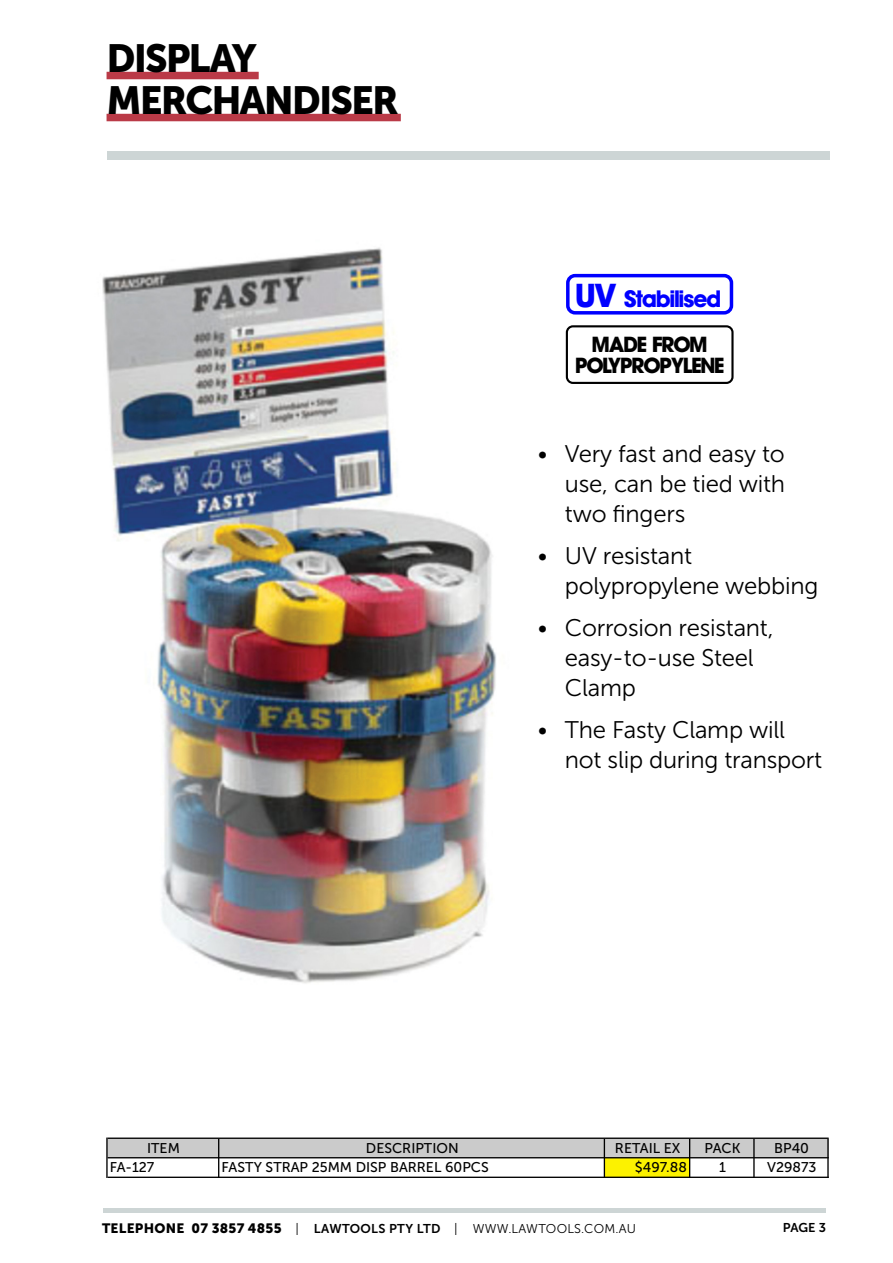
<style>
.page{position:relative;width:893px;height:1263px;background:#fff}
.page>*{position:absolute;margin:0;border:0;box-sizing:border-box;transform-origin:0 0}
.t1{font:39px/42px "Museo Sans 900";letter-spacing:-.05em;color:#000}
.t2{font:24px/30px "Museo Sans 300";letter-spacing:-.01em;color:#000}
.t3{font:22.8px "Avant G Bold";color:#00f}
.t4{font:21px/21px "Avant G Bold";color:#000;text-align:center}
.t5{font:14.1px "Museo Sans 500";color:#000}
.t6{font:12.75px "Museo Sans 300";letter-spacing:.02em;color:#000}
.t7{font:12.75px "Museo Sans 700";color:#000}
.s1{font-size:31.95px}
.s2{font-family:"Museo Sans 900";font-size:13.5px}
.s3{font-family:"Museo Sans 700"}
</style>
<div class="page">
<hr style="left:103px;top:1208px;width:723px;height:4px;background:#cdd5d5">
<div style="left:107px;top:72px;width:152px;height:7px;background:#ba3a47"></div>
<div style="left:107px;top:114px;width:294px;height:7px;background:#ba3a47"></div>
<div style="left:107px;top:151px;width:722px;height:9px;background:#cdd5d5"></div>
<img style="left:102px;top:247px;width:395px;height:737px">
<svg style="left:565px;top:273px;width:169px;height:111px"></svg>
<div style="left:567px;top:326px;width:165px;height:57px;background:#fff;border-radius:6px"></div>
<div style="left:566px;top:325px;width:168px;height:59px;border:2px solid #000;border-radius:6px"></div>
<div style="left:107px;top:1138px;width:721px;height:20px;background:#cbcbcb"></div>
<div style="left:604px;top:1158px;width:86px;height:19px;background:#fcf200"></div>
<hr style="left:106px;top:1137px;width:2px;height:41px;background:#000">
<hr style="left:218px;top:1139px;width:1px;height:39px;background:#000">
<hr style="left:604px;top:1139px;width:1px;height:39px;background:#000">
<hr style="left:689px;top:1139px;width:1px;height:39px;background:#000">
<hr style="left:753px;top:1139px;width:2px;height:39px;background:#000">
<hr style="left:827px;top:1139px;width:2px;height:39px;background:#000">
<hr style="left:108px;top:1137px;width:721px;height:2px;background:#000">
<hr style="left:108px;top:1157px;width:721px;height:1px;background:#000">
<hr style="left:108px;top:1176px;width:721px;height:2px;background:#000">
<h1 class="t1" style="left:107px;top:37px;width:294px">DISPLAY<br>MERCHANDISER</h1>
<p class="t3" style="left:576px;top:289px;width:146px"><span class="s1">UV</span> Stabilised</p>
<p class="t4" style="left:576px;top:336px;width:149px">MADE FROM<br>POLYPROPYLENE</p>
<p class="t2" style="left:565px;top:439px;width:222px;text-align:justify;text-indent:-27px">• Very fast and easy to use, can be tied with two fingers</p>
<p class="t2" style="left:565px;top:541px;width:255px;text-indent:-27px">• UV resistant polypropylene webbing</p>
<p class="t2" style="left:565px;top:613px;width:210px;text-indent:-27px">• Corrosion resistant, easy-to-use Steel<br>Clamp</p>
<p class="t2" style="left:565px;top:715px;width:259px;text-indent:-27px">• The Fasty Clamp will not slip during transport</p>
<p class="t5" style="left:147px;top:1140px;width:34px">ITEM</p>
<p class="t5" style="left:366px;top:1140px;width:94px">DESCRIPTION</p>
<p class="t5" style="left:615px;top:1140px;width:67px">RETAIL EX</p>
<p class="t5" style="left:704px;top:1140px;width:37px">PACK</p>
<p class="t5" style="left:774px;top:1140px;width:36px">BP40</p>
<p class="t5" style="left:110px;top:1160px;width:46px">FA-127</p>
<p class="t5" style="left:222px;top:1160px;width:269px">FASTY STRAP 25MM DISP BARREL 60PCS</p>
<p class="t5" style="left:635px;top:1160px;width:54px">$497.88</p>
<p class="t5" style="left:719px;top:1160px;width:8px">1</p>
<p class="t5" style="left:767px;top:1160px;width:51px">V29873</p>
<p class="t6" style="left:102px;top:1221px;width:536px"><span class="s2">TELEPHONE 07 3857 4855</span> | <span class="s3">LAWTOOLS PTY LTD</span> | WWW.LAWTOOLS.COM.AU</p>
<p class="t7" style="left:783px;top:1220px;width:45px">PAGE 3</p>
</div>
